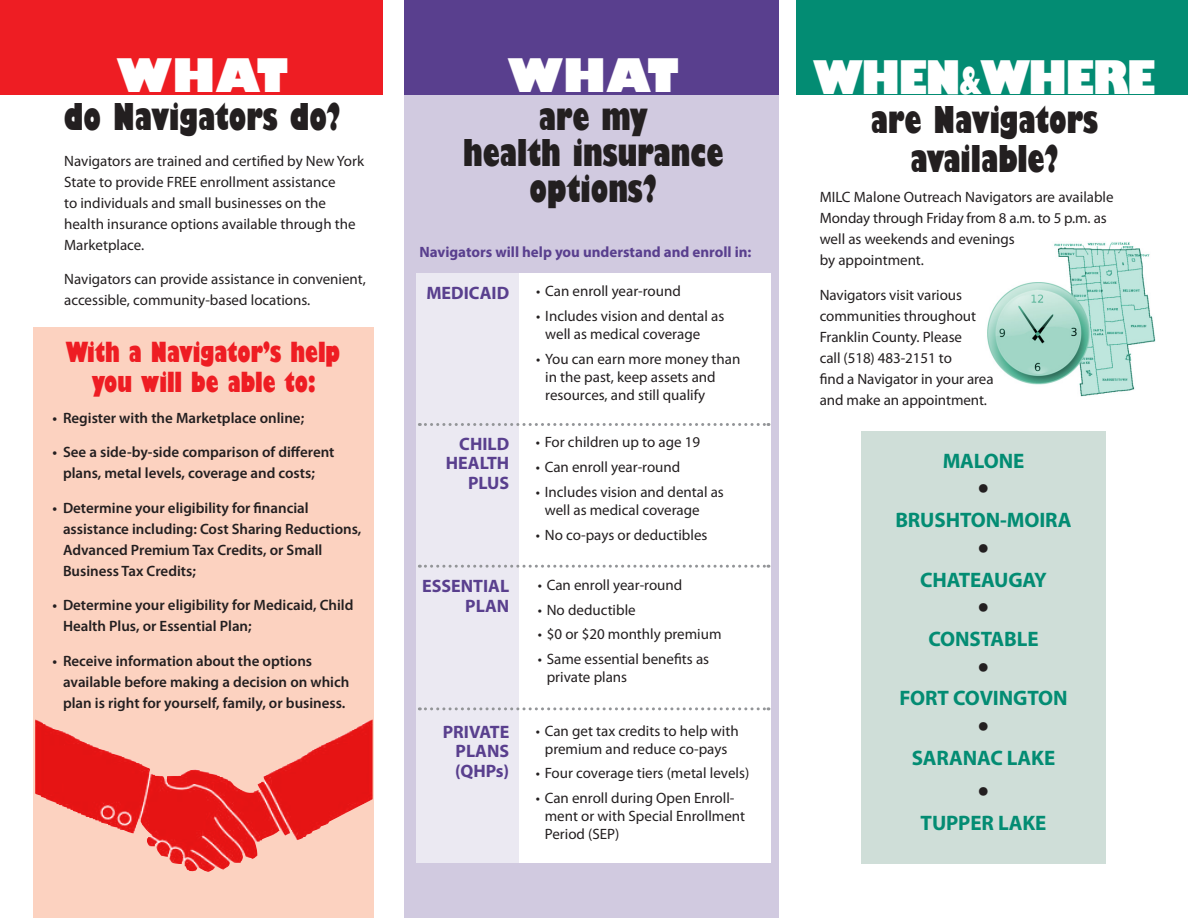
<style>
.page{position:relative;width:1188px;height:918px;background:#fff}
.page>*{position:absolute;margin:0;border:0;box-sizing:border-box;transform-origin:0 0}
.t1{font:800 45px "Gill Sans";letter-spacing:-.05em;color:#fff;scale:.9 1}
.t2{font:800 45px "Gill Sans";letter-spacing:-.05em;color:#fff}
.t3{font:800 condensed 36px/36px "Gill Sans";color:#231f20;text-align:center}
.t4{font:700 33px "Myriad Pro";color:#231f20}
.t5{font:800 condensed 27px/30px "Gill Sans";color:#ee1d23;text-align:center}
.t6{font:700 21px "Myriad Pro";letter-spacing:-.005em;color:#038c73}
.t7{font:700 18px/19.5px "Myriad Pro";color:#593f8e;text-align:right}
.t8{font:15px/21px "Myriad Pro";color:#231f20}
.t9{font:600 15px/21px "Myriad Pro";color:#231f20}
.t10{font:700 15px "Myriad Pro";color:#593f8e}
.s1{font-stretch:condensed;font-size:36px}
</style>
<div class="page">
<div style="left:861px;top:431px;width:245px;height:432px;background:#cfded8"></div>
<div style="left:796px;top:0;width:392px;height:94px;background:#038c73"></div>
<img style="left:987px;top:242px;width:168px;height:155px">
<div style="left:404px;top:84px;width:375px;height:834px;background:#d1cae0"></div>
<div style="left:0;top:0;width:382px;height:94px;background:#ee1d23"></div>
<div style="left:34px;top:327px;width:340px;height:591px;background:#fcd2c0"></div>
<div style="left:404px;top:0;width:375px;height:94px;background:#593f8e"></div>
<img style="left:35px;top:719px;width:327px;height:153px">
<div style="left:416px;top:273px;width:112px;height:589px;background:#ebe9f2"></div>
<div style="left:519px;top:273px;width:251px;height:589px;background:#fff"></div>
<svg style="left:419px;top:423px;width:350px;height:3px"></svg>
<svg style="left:419px;top:565px;width:350px;height:3px"></svg>
<svg style="left:419px;top:707px;width:350px;height:3px"></svg>
<p class="t2" style="left:117px;top:47px;width:173px">WHAT</p>
<p class="t3" style="left:64px;top:100px;width:279px">do Navigators do?</p>
<p class="t8" style="left:64px;top:150px;width:301px">Navigators are trained and certified by New York State to provide FREE enrollment assistance<br>to individuals and small businesses on the health insurance options available through the Marketplace.</p>
<p class="t8" style="left:64px;top:268px;width:303px">Navigators can provide assistance in convenient, accessible, community-based locations.</p>
<p class="t5" style="left:66px;top:338px;width:276px">With a Navigator’s help you will be able to:</p>
<p class="t9" style="left:52px;top:407px;width:253px">• Register with the Marketplace online;</p>
<p class="t9" style="left:63px;top:441px;width:273px;text-indent:-10px">• See a side-by-side comparison of different plans, metal levels, coverage and costs;</p>
<p class="t9" style="left:63px;top:497px;width:300px;text-indent:-10px">• Determine your eligibility for financial assistance including: Cost Sharing Reductions, Advanced Premium Tax Credits, or Small Business Tax Credits;</p>
<p class="t9" style="left:63px;top:594px;width:292px;text-indent:-10px">• Determine your eligibility for Medicaid, Child<br>Health Plus, or Essential Plan;</p>
<p class="t9" style="left:63px;top:650px;width:288px;text-indent:-10px">• Receive information about the options available before making a decision on which plan is right for yourself, family, or business.</p>
<p class="t2" style="left:508px;top:47px;width:173px">WHAT</p>
<p class="t3" style="left:463px;top:100px;width:262px">are my<br>health insurance options?</p>
<p class="t10" style="left:419px;top:242px;width:334px">Navigators will help you understand and enroll in:</p>
<p class="t7" style="left:426px;top:282px;width:84px">MEDICAID</p>
<p class="t7" style="left:446px;top:433px;width:65px">CHILD<br>HEALTH<br>PLUS</p>
<p class="t7" style="left:422px;top:576px;width:89px">ESSENTIAL<br>PLAN</p>
<p class="t7" style="left:455px;top:721px;width:56px;text-align:justify;text-indent:-12px">PRIVATE PLANS (QHPs)</p>
<p class="t8" style="left:536px;top:281px;width:146px">• Can enroll year-round</p>
<p class="t8" style="left:545px;top:307px;width:181px;line-height:18px;text-indent:-9px">• Includes vision and dental as well as medical coverage</p>
<p class="t8" style="left:545px;top:350px;width:197px;line-height:18px;text-indent:-9px">• You can earn more money than in the past, keep assets and resources, and still qualify</p>
<p class="t8" style="left:536px;top:432px;width:166px">• For children up to age 19</p>
<p class="t8" style="left:536px;top:456px;width:146px">• Can enroll year-round</p>
<p class="t8" style="left:545px;top:483px;width:181px;line-height:18px;text-indent:-9px">• Includes vision and dental as well as medical coverage</p>
<p class="t8" style="left:536px;top:524px;width:173px">• No co-pays or deductibles</p>
<p class="t8" style="left:538px;top:574px;width:146px">• Can enroll year-round</p>
<p class="t8" style="left:538px;top:599px;width:99px">• No deductible</p>
<p class="t8" style="left:538px;top:624px;width:185px">• $0 or $20 monthly premium</p>
<p class="t8" style="left:547px;top:650px;width:164px;line-height:18px;text-indent:-9px">• Same essential benefits as private plans</p>
<p class="t8" style="left:536px;top:721px;width:204px;line-height:18px;text-align:center">• Can get tax credits to help with premium and reduce co-pays</p>
<p class="t8" style="left:536px;top:763px;width:215px">• Four coverage tiers (metal levels)</p>
<p class="t8" style="left:545px;top:789px;width:202px;line-height:18px;text-indent:-9px">• Can enroll during Open Enroll&shy;ment or with Special Enrollment<br>Period (SEP)</p>
<p class="t1" style="left:813px;top:49px;width:382px">WHEN<span class="s1">&amp;</span>WHERE</p>
<p class="t3" style="left:871px;top:102px;width:229px;line-height:39px">are Navigators available?</p>
<p class="t8" style="left:820px;top:186px;width:295px">MILC Malone Outreach Navigators are available Monday through Friday from 8 a.m. to 5 p.m. as well as weekends and evenings<br>by appointment.</p>
<p class="t8" style="left:820px;top:284px;width:175px">Navigators visit various communities throughout<br>Franklin County. Please<br>call (518) 483-2151 to<br>find a Navigator in your area and make an appointment.</p>
<p class="t6" style="left:943px;top:447px;width:83px">MALONE</p>
<p class="t4" style="left:978px;top:465px;width:13px">•</p>
<p class="t6" style="left:895px;top:506px;width:178px">BRUSHTON-MOIRA</p>
<p class="t4" style="left:978px;top:524px;width:13px">•</p>
<p class="t6" style="left:920px;top:566px;width:128px">CHATEAUGAY</p>
<p class="t4" style="left:978px;top:584px;width:13px">•</p>
<p class="t6" style="left:928px;top:625px;width:112px">CONSTABLE</p>
<p class="t4" style="left:978px;top:643px;width:13px">•</p>
<p class="t6" style="left:899px;top:685px;width:170px">FORT COVINGTON</p>
<p class="t4" style="left:978px;top:702px;width:13px">•</p>
<p class="t6" style="left:912px;top:744px;width:145px">SARANAC LAKE</p>
<p class="t4" style="left:978px;top:768px;width:13px">•</p>
<p class="t6" style="left:921px;top:809px;width:127px">TUPPER LAKE</p>
</div>
